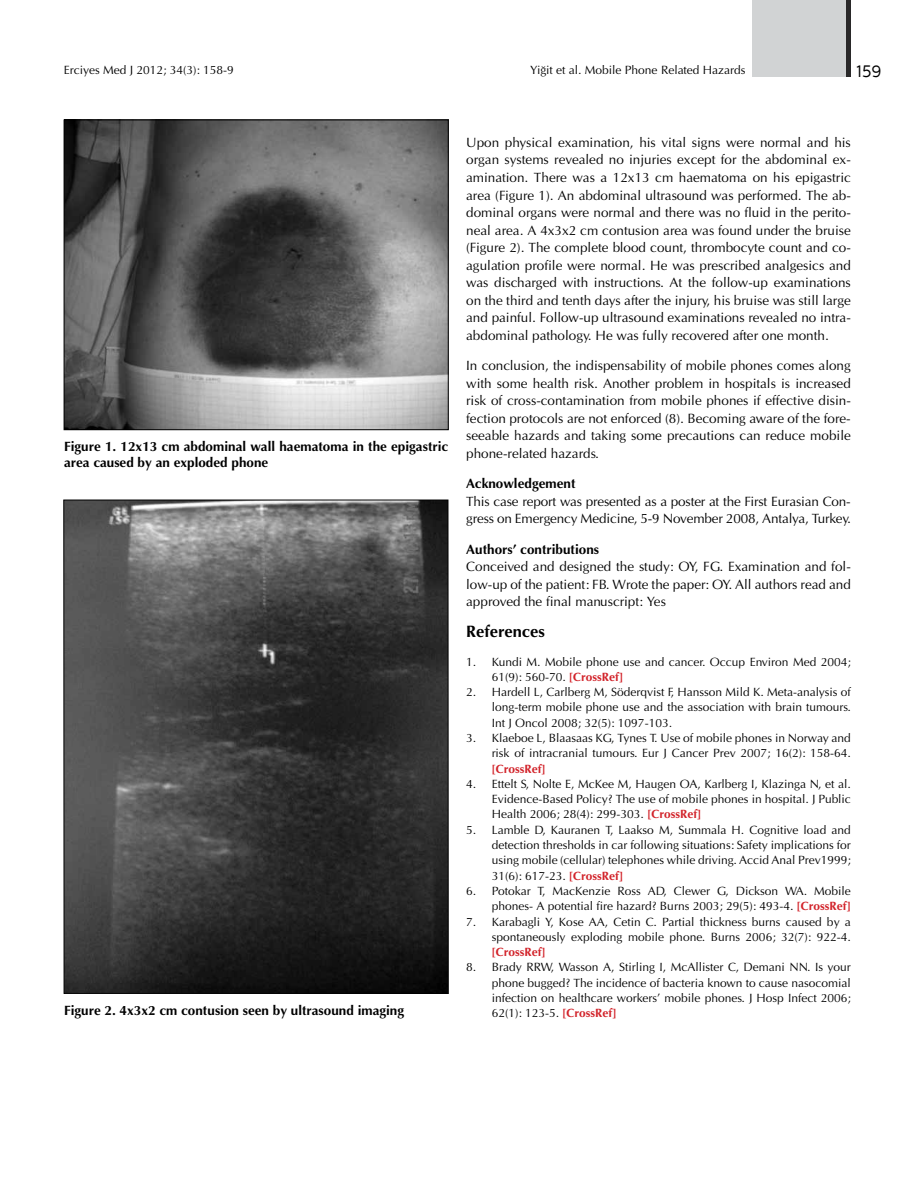
<style>
.page{position:relative;width:915px;height:1191px;background:#fff}
.page>*{position:absolute;margin:0;border:0;box-sizing:border-box;transform-origin:0 0}
.t1{font:16.5px "Optima Bold Tr";color:#000}
.t2{font:16.5px "Centrale Sans";color:#000}
.t3{font:13.5px/17.5px "Optima Normal Tr";color:#000;text-align:justify}
.t4{font:13.5px/16.2px "Optima Bold Tr";color:#000}
.t5{font:12px/15.3px "Optima Normal Tr";color:#000;text-align:justify}
.t6{font:12px "Optima Bold Tr";color:#d2232a}
.s1{font-family:"Optima Bold Tr";color:#d2232a}
</style>
<div class="page">
<div style="left:752px;top:0;width:98px;height:77px;background:#d1d3d4"></div>
<hr style="left:846px;top:0;width:4px;height:77px;background:#292829">
<img style="left:66px;top:502px;width:380px;height:489px">
<img style="left:66px;top:122px;width:380px;height:306px">
<div style="left:64px;top:120px;width:384px;height:310px;border:1px solid #000"></div>
<p class="t5" style="left:64px;top:62px;width:171px">Erciyes Med J 2012; 34(3): 158-9</p>
<p class="t5" style="left:530px;top:62px;width:217px">Yiğit et al. Mobile Phone Related Hazards</p>
<p class="t2" style="left:856px;top:62px;width:26px">159</p>
<p class="t4" style="left:64px;top:438px;width:385px">Figure 1. 12x13 cm abdominal wall haematoma in the epigastric area caused by an exploded phone</p>
<p class="t4" style="left:64px;top:1002px;width:341px">Figure 2. 4x3x2 cm contusion seen by ultrasound imaging</p>
<p class="t3" style="left:466px;top:134px;width:386px">Upon physical examination, his vital signs were normal and his organ systems revealed no injuries except for the abdominal ex&shy;amination. There was a 12x13 cm haematoma on his epigastric area (Figure 1). An abdominal ultrasound was performed. The ab&shy;dominal organs were normal and there was no fluid in the perito&shy;neal area. A 4x3x2 cm contusion area was found under the bruise (Figure 2). The complete blood count, thrombocyte count and co&shy;agulation profile were normal. He was prescribed analgesics and was discharged with instructions. At the follow-up examinations on the third and tenth days after the injury, his bruise was still large and painful. Follow-up ultrasound examinations revealed no intra&shy;abdominal pathology. He was fully recovered after one month.</p>
<p class="t3" style="left:466px;top:357px;width:386px">In conclusion, the indispensability of mobile phones comes along with some health risk. Another problem in hospitals is increased risk of cross-contamination from mobile phones if effective disin&shy;fection protocols are not enforced (8). Becoming aware of the fore&shy;seeable hazards and taking some precautions can reduce mobile phone-related hazards.</p>
<p class="t4" style="left:466px;top:475px;width:111px">Acknowledgement</p>
<p class="t3" style="left:466px;top:492px;width:386px">This case report was presented as a poster at the First Eurasian Con&shy;gress on Emergency Medicine, 5-9 November 2008, Antalya, Turkey.</p>
<p class="t4" style="left:466px;top:541px;width:134px">Authors’ contributions</p>
<p class="t3" style="left:466px;top:558px;width:386px">Conceived and designed the study: OY, FG. Examination and fol&shy;low-up of the patient: FB. Wrote the paper: OY. All authors read and approved the final manuscript: Yes</p>
<p class="t1" style="left:466px;top:621px;width:80px">References</p>
<p class="t5" style="left:491px;top:654px;width:360px;text-indent:-26px">1. Kundi M. Mobile phone use and cancer. Occup Environ Med 2004;<br>61(9): 560-70. <span class="s1">[CrossRef]</span></p>
<p class="t5" style="left:491px;top:684px;width:360px;text-indent:-26px">2. Hardell L, Carlberg M, Söderqvist F, Hansson Mild K. Meta-analysis of long-term mobile phone use and the association with brain tumours.<br>Int J Oncol 2008; 32(5): 1097-103.</p>
<p class="t5" style="left:466px;top:730px;width:386px;text-align:right">3. Klaeboe L, Blaasaas KG, Tynes T. Use of mobile phones in Norway and risk of intracranial tumours. Eur J Cancer Prev 2007; 16(2): 158-64.</p>
<p class="t6" style="left:491px;top:761px;width:55px">[CrossRef]</p>
<p class="t5" style="left:491px;top:776px;width:360px;text-indent:-26px">4. Ettelt S, Nolte E, McKee M, Haugen OA, Karlberg I, Klazinga N, et al.<br>Evidence-Based Policy? The use of mobile phones in hospital. J Public Health 2006; 28(4): 299-303. <span class="s1">[CrossRef]</span></p>
<p class="t5" style="left:491px;top:822px;width:360px;text-indent:-26px">5. Lamble D, Kauranen T, Laakso M, Summala H. Cognitive load and detection thresholds in car following situations: Safety implications for using mobile (cellular) telephones while driving. Accid Anal Prev1999; 31(6): 617-23. <span class="s1">[CrossRef]</span></p>
<p class="t5" style="left:466px;top:883px;width:386px;text-align:right">6. Potokar T, MacKenzie Ross AD, Clewer G, Dickson WA. Mobile phones- A potential fire hazard? Burns 2003; 29(5): 493-4. <span class="s1">[CrossRef]</span></p>
<p class="t5" style="left:466px;top:913px;width:386px;text-align:right">7. Karabagli Y, Kose AA, Cetin C. Partial thickness burns caused by a spontaneously exploding mobile phone. Burns 2006; 32(7): 922-4.</p>
<p class="t6" style="left:491px;top:944px;width:55px">[CrossRef]</p>
<p class="t5" style="left:491px;top:959px;width:360px;text-indent:-26px">8. Brady RRW, Wasson A, Stirling I, McAllister C, Demani NN. Is your phone bugged? The incidence of bacteria known to cause nasocomial infection on healthcare workers’ mobile phones. J Hosp Infect 2006; 62(1): 123-5. <span class="s1">[CrossRef]</span></p>
</div>
